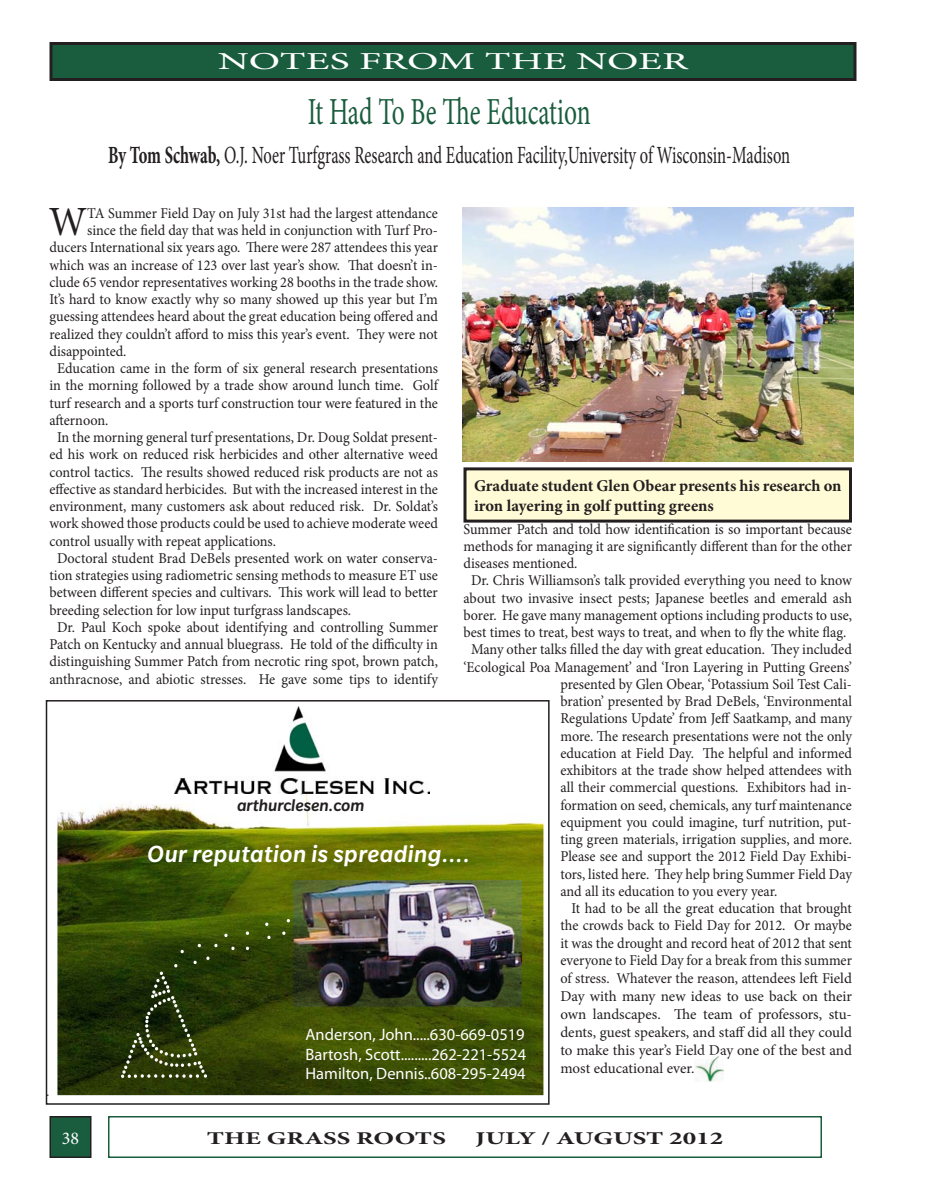
<style>
.page{position:relative;width:930px;height:1200px;background:#fff}
.page>*{position:absolute;margin:0;border:0;box-sizing:border-box;transform-origin:0 0}
.t1{font:41.55px "Minion Pro";color:#231f20;scale:.95 1}
.t2{font:38.25px "Minion Pro";color:#1a5d3e;scale:.67 1}
.t3{font:italic 500 25.5px "Slate";letter-spacing:.02em;color:#fff}
.t4{font:24.75px "Minion Pro";color:#231f20;scale:.67 1}
.t5{font:24.3px "Minion Pro";letter-spacing:-.005em;color:#fff;scale:1.72 1}
.t6{font:700 18px "Minion Pro";color:#231f20;scale:1.5 1}
.t7{font:italic 500 18px "Slate";color:#231f20}
.t8{font:18px "Minion Pro";color:#fff}
.t9{font:16.5px/19.8px "Myriad Pro";color:#fff;text-align:justify}
.t10{font:700 16.5px/19.8px "Minion Pro";letter-spacing:-.005em;color:#231f20}
.t11{font:15px "Minion Pro";color:#231f20;scale:.95 1}
.t12{font:15px "Minion Pro";color:#231f20}
.t13{font:9px "Courier";color:#000}
.s1{font-weight:700}
</style>
<div class="page">
<div style="left:50px;top:1117px;width:41px;height:40px;background:#1a5d3e"></div>
<div style="left:50px;top:1116px;width:42px;height:42px;border:2px solid #231f20"></div>
<div style="left:51px;top:44px;width:804px;height:36px;background:#1a5d3e"></div>
<div style="left:50px;top:42px;width:806px;height:39px;border:3px solid #231f20"></div>
<div style="left:108px;top:1116px;width:714px;height:42px;border:2px solid #1a5d3e"></div>
<img style="left:57px;top:706px;width:486px;height:389px">
<img style="left:293px;top:880px;width:229px;height:127px">
<svg style="left:282px;top:932px;width:4px;height:3px"></svg>
<svg style="left:265px;top:923px;width:4px;height:3px"></svg>
<svg style="left:245px;top:947px;width:5px;height:3px"></svg>
<svg style="left:245px;top:932px;width:5px;height:3px"></svg>
<svg style="left:231px;top:947px;width:4px;height:3px"></svg>
<svg style="left:224px;top:934px;width:4px;height:3px"></svg>
<svg style="left:286px;top:919px;width:5px;height:3px"></svg>
<img style="left:175px;top:707px;width:255px;height:87px">
<svg style="left:267px;top:936px;width:4px;height:3px"></svg>
<svg style="left:120px;top:944px;width:98px;height:134px;background:#2f4014"></svg>
<div style="left:46px;top:700px;width:504px;height:405px;border:2px solid #231f20"></div>
<img style="left:462px;top:207px;width:392px;height:255px">
<div style="left:465px;top:469px;width:385px;height:52px;background:#fffbd6"></div>
<div style="left:464px;top:467px;width:388px;height:56px;border:3px solid #231f20"></div>
<img style="left:694px;top:1059px;width:30px;height:22px">
<img style="left:694px;top:1054px;width:30px;height:5px">
<h3 class="t5" style="left:218px;top:45px;width:275px">NOTES FROM THE NOER</h3>
<h2 class="t2" style="left:308px;top:86px;width:424px">It Had To Be The Education</h2>
<h3 class="t4" style="left:108px;top:139px;width:1020px"><span class="s1">By Tom Schwab,</span> O.J. Noer Turfgrass Research and Education Facility,University of Wisconsin-Madison</h3>
<h1 class="t1" style="left:49px;top:194px;width:42px">W</h1>
<p class="t11" style="left:87px;top:203px;width:371px">TA Summer Field Day on July 31st had the largest attendance</p>
<p class="t11" style="left:87px;top:220px;width:371px">since the field day that was held in conjunction with Turf Pro-</p>
<p class="t11" style="left:50px;top:238px;width:410px">ducers International six years ago. There were 287 attendees this year</p>
<p class="t11" style="left:50px;top:255px;width:410px">which was an increase of 123 over last year’s show. That doesn’t in-</p>
<p class="t11" style="left:50px;top:272px;width:410px">clude 65 vendor representatives working 28 booths in the trade show.</p>
<p class="t11" style="left:50px;top:289px;width:410px">It’s hard to know exactly why so many showed up this year but I’m</p>
<p class="t11" style="left:50px;top:307px;width:410px">guessing attendees heard about the great education being offered and</p>
<p class="t11" style="left:50px;top:324px;width:410px">realized they couldn’t afford to miss this year’s event. They were not</p>
<p class="t11" style="left:50px;top:341px;width:83px">disappointed.</p>
<p class="t11" style="left:57px;top:358px;width:403px">Education came in the form of six general research presentations</p>
<p class="t11" style="left:50px;top:376px;width:410px">in the morning followed by a trade show around lunch time. Golf</p>
<p class="t11" style="left:50px;top:393px;width:410px">turf research and a sports turf construction tour were featured in the</p>
<p class="t11" style="left:50px;top:410px;width:64px">afternoon.</p>
<p class="t11" style="left:57px;top:427px;width:403px">In the morning general turf presentations, Dr. Doug Soldat present-</p>
<p class="t11" style="left:50px;top:445px;width:410px">ed his work on reduced risk herbicides and other alternative weed</p>
<p class="t11" style="left:50px;top:462px;width:411px">control tactics. The results showed reduced risk products are not as</p>
<p class="t11" style="left:50px;top:479px;width:410px">effective as standard herbicides. But with the increased interest in the</p>
<p class="t11" style="left:50px;top:496px;width:410px">environment, many customers ask about reduced risk. Dr. Soldat’s</p>
<p class="t11" style="left:50px;top:514px;width:410px">work showed those products could be used to achieve moderate weed</p>
<p class="t11" style="left:50px;top:531px;width:240px">control usually with repeat applications.</p>
<p class="t11" style="left:57px;top:548px;width:403px">Doctoral student Brad DeBels presented work on water conserva-</p>
<p class="t11" style="left:50px;top:565px;width:410px">tion strategies using radiometric sensing methods to measure ET use</p>
<p class="t11" style="left:50px;top:583px;width:410px">between different species and cultivars. This work will lead to better</p>
<p class="t11" style="left:50px;top:600px;width:319px">breeding selection for low input turfgrass landscapes.</p>
<p class="t11" style="left:57px;top:617px;width:403px">Dr. Paul Koch spoke about identifying and controlling Summer</p>
<p class="t11" style="left:50px;top:634px;width:410px">Patch on Kentucky and annual bluegrass. He told of the difficulty in</p>
<p class="t11" style="left:50px;top:652px;width:410px">distinguishing Summer Patch from necrotic ring spot, brown patch,</p>
<p class="t11" style="left:50px;top:669px;width:410px">anthracnose, and abiotic stresses. He gave some tips to identify</p>
<p class="t10" style="left:474px;top:476px;width:369px">Graduate student Glen Obear presents his research on iron layering in golf putting greens</p>
<p class="t11" style="left:464px;top:519px;width:410px">Summer Patch and told how identification is so important because</p>
<p class="t11" style="left:464px;top:536px;width:410px">methods for managing it are significantly different than for the other</p>
<p class="t11" style="left:464px;top:553px;width:121px">diseases mentioned.</p>
<p class="t11" style="left:471px;top:570px;width:403px">Dr. Chris Williamson’s talk provided everything you need to know</p>
<p class="t11" style="left:464px;top:588px;width:410px">about two invasive insect pests; Japanese beetles and emerald ash</p>
<p class="t11" style="left:464px;top:605px;width:410px">borer. He gave many management options including products to use,</p>
<p class="t11" style="left:464px;top:622px;width:404px">best times to treat, best ways to treat, and when to fly the white flag.</p>
<p class="t11" style="left:471px;top:639px;width:403px">Many other talks filled the day with great education. They included</p>
<p class="t11" style="left:464px;top:657px;width:410px">‘Ecological Poa Management’ and ‘Iron Layering in Putting Greens’</p>
<p class="t11" style="left:560px;top:674px;width:308px">presented by Glen Obear, ‘Potassium Soil Test Cali-</p>
<p class="t11" style="left:560px;top:691px;width:308px">bration’ presented by Brad DeBels, ‘Environmental</p>
<p class="t11" style="left:560px;top:708px;width:308px">Regulations Update’ from Jeff Saatkamp, and many</p>
<p class="t11" style="left:560px;top:726px;width:308px">more. The research presentations were not the only</p>
<p class="t11" style="left:560px;top:743px;width:308px">education at Field Day. The helpful and informed</p>
<p class="t11" style="left:560px;top:760px;width:308px">exhibitors at the trade show helped attendees with</p>
<p class="t11" style="left:560px;top:777px;width:308px">all their commercial questions. Exhibitors had in-</p>
<p class="t11" style="left:560px;top:795px;width:308px">formation on seed, chemicals, any turf maintenance</p>
<p class="t11" style="left:560px;top:812px;width:308px">equipment you could imagine, turf nutrition, put-</p>
<p class="t11" style="left:560px;top:829px;width:308px">ting green materials, irrigation supplies, and more.</p>
<p class="t11" style="left:560px;top:846px;width:308px">Please see and support the 2012 Field Day Exhibi-</p>
<p class="t11" style="left:560px;top:864px;width:308px">tors, listed here. They help bring Summer Field Day</p>
<p class="t11" style="left:560px;top:881px;width:230px">and all its education to you every year.</p>
<p class="t11" style="left:572px;top:898px;width:297px">It had to be all the great education that brought</p>
<p class="t11" style="left:560px;top:915px;width:308px">the crowds back to Field Day for 2012. Or maybe</p>
<p class="t11" style="left:560px;top:933px;width:308px">it was the drought and record heat of 2012 that sent</p>
<p class="t11" style="left:560px;top:950px;width:308px">everyone to Field Day for a break from this summer</p>
<p class="t11" style="left:560px;top:968px;width:308px">of stress. Whatever the reason, attendees left Field</p>
<p class="t12" style="left:560px;top:986px;width:293px">Day with many new ideas to use back on their</p>
<p class="t12" style="left:560px;top:1004px;width:293px">own landscapes. The team of professors, stu-</p>
<p class="t12" style="left:560px;top:1022px;width:293px">dents, guest speakers, and staff did all they could</p>
<p class="t12" style="left:560px;top:1040px;width:293px">to make this year’s Field Day one of the best and</p>
<p class="t12" style="left:560px;top:1058px;width:136px">most educational ever.</p>
<p class="t13" style="left:114px;top:658px;width:207px">Arthur Clesen_WGCSA Directory 2011.pdf</p>
<p class="t13" style="left:336px;top:658px;width:7px">1</p>
<p class="t13" style="left:357px;top:658px;width:39px">5/17/11</p>
<p class="t13" style="left:411px;top:658px;width:39px">2:27 PM</p>
<p class="t7" style="left:237px;top:796px;width:129px">arthurclesen.com</p>
<h3 class="t3" style="left:147px;top:840px;width:324px">Our reputation is spreading....</h3>
<p class="t9" style="left:306px;top:1024px;width:222px">Anderson, John.....630-669-0519<br>Bartosh, Scott.........262-221-5524<br>Hamilton, Dennis..608-295-2494</p>
<p class="t8" style="left:62px;top:1126px;width:19px">38</p>
<p class="t6" style="left:207px;top:1125px;width:161px">THE GRASS ROOTS</p>
<p class="t6" style="left:475px;top:1125px;width:167px">JULY / AUGUST 2012</p>
</div>
